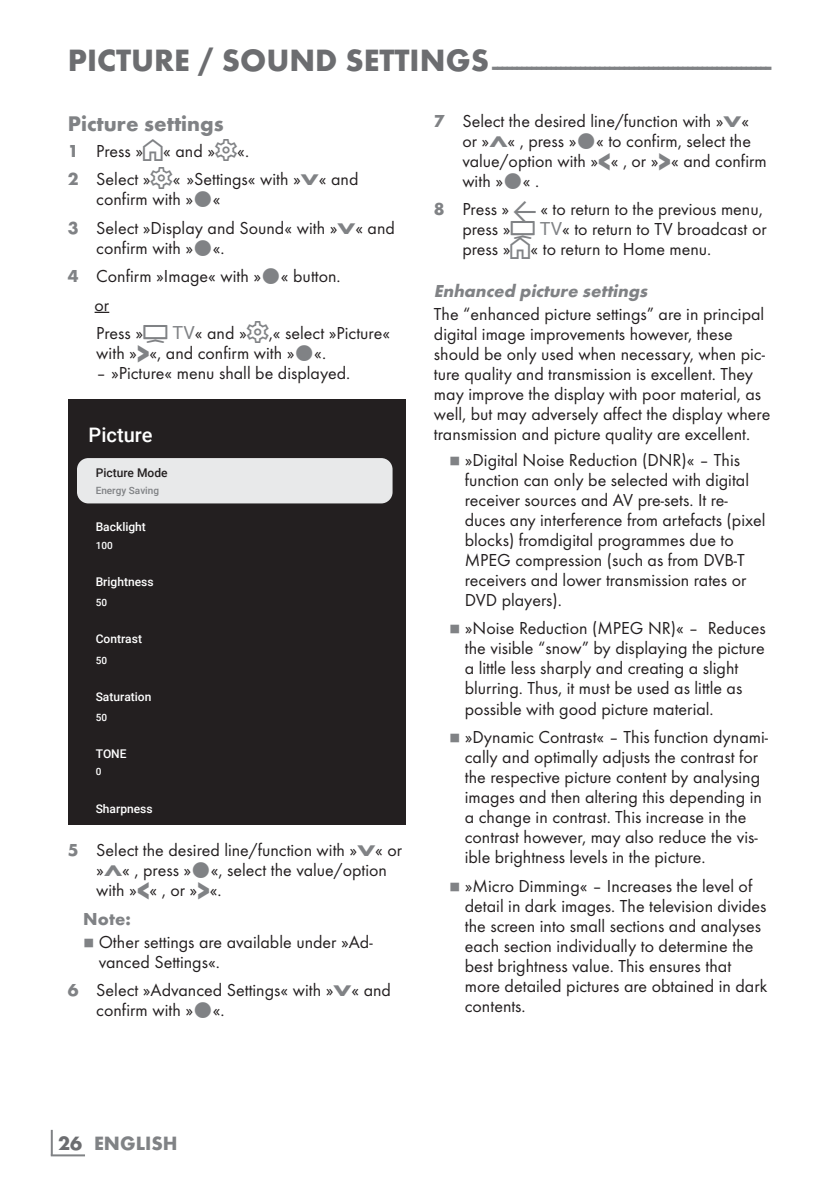
<style>
.page{position:relative;width:840px;height:1191px;background:#fff}
.page>*{position:absolute;margin:0;border:0;box-sizing:border-box;transform-origin:0 0}
.t1{font:700 24px "Futura TOT";color:#808285}
.t2{font:700 22px "Futura TOT";color:#808285}
.t3{font:700 20px "Futura TOT";color:#808285}
.t4{font:500 20px "Roboto";color:#fff}
.t5{font:18px/20px "Futura TOT Boo";color:#231f20}
.t6{font:italic 700 18px "Futura TOT";color:#808285}
.t7{font:700 18px "Futura TOT";color:#808285}
.t8{font:500 12px "Roboto";color:#fff}
.t9{font:500 12px "Roboto";color:#231f20}
.t10{font:500 10px "Roboto";color:#808285}
.t11{font:500 10px "Roboto";color:#fff}
.t12{font:8px "Grund Son Se";color:#808285}
.s1{font-size:32px;color:#6c6d70}
.s2{font-family:"Futura TOT";font-weight:700;color:#808285}
.s3{font-family:"Arcelik TS9 Android";font-size:24px;color:#808285}
.s4{font-family:"Futura TOT";font-weight:700;font-size:16px;color:#808285}
.s5{font-family:"Arcelik TS9 Android";font-size:32px;color:#808285}
.s6{font-family:"Roboto";color:#808285}
.s7{font-family:"Futura TOT";font-weight:700;font-size:27.2px;color:#808285}
.s8{color:#6c6d70}
</style>
<div class="page">
<hr style="left:51px;top:1129px;width:2px;height:26px;background:#808285">
<hr style="left:51px;top:1154px;width:34px;height:2px;background:#808285">
<svg style="left:94px;top:312px;width:15px;height:1px"></svg>
<div style="left:68px;top:399px;width:337px;height:425px;background:#231f20"></div>
<div style="left:77px;top:458px;width:315px;height:45px;background:#e8e9ea;border-radius:11px"></div>
<h1 class="t1" style="left:68px;top:51px;width:704px"><span class="s1">PICTURE / SOUND SETTINGS</span> ---------------------------------------------------------</h1>
<p class="t2" style="left:68px;top:110px;width:157px">Picture settings</p>
<p class="t5" style="left:68px;top:136px;width:292px;line-height:28.6px"><span class="s2">1</span> Press »<span class="s3">T</span>« and »<span class="s3">S</span>«.<br><span class="s2">2</span> Select »<span class="s3">S</span>« »Settings« with »<span class="s4">V</span>« and</p>
<p class="t5" style="left:68px;top:185px;width:328px;line-height:28.6px;text-indent:28px">confirm with » «<br><span class="s2">3</span> Select »Display and Sound« with »<span class="s4">V</span>« and</p>
<p class="t5" style="left:96px;top:237px;width:130px">confirm with » «.</p>
<p class="t5" style="left:68px;top:266px;width:274px"><span class="s2">4</span> Confirm »Image« with » « button.</p>
<p class="t5" style="left:94px;top:294px;width:16px">or</p>
<p class="t5" style="left:96px;top:323px;width:295px">Press »<span class="s5">H</span> <span class="s6">TV</span>« and »<span class="s3">S</span>,« select »Picture«</p>
<p class="t5" style="left:96px;top:343px;width:231px">with »<span class="s7">&gt;</span>«, and confirm with » «.</p>
<p class="t5" style="left:96px;top:363px;width:255px">– »Picture« menu shall be displayed.</p>
<p class="t5" style="left:462px;top:111px;width:306px;text-indent:-28px"><span class="s2">7</span> Select the desired line/function with »<span class="s4">V</span>« or »<span class="s4">Λ</span>« , press » « to confirm, select the value/option with »<span class="s7">&lt;</span>« , or »<span class="s7">&gt;</span>« and confirm with » « .</p>
<p class="t5" style="left:462px;top:199px;width:306px;text-indent:-28px"><span class="s2">8</span> Press » <span class="s3">a</span> « to return to the previous menu, press »<span class="s5">H</span> <span class="s6">TV</span>« to return to TV broadcast or press »<span class="s3">T</span>« to return to Home menu.</p>
<p class="t6" style="left:434px;top:280px;width:218px">Enhanced picture settings</p>
<p class="t5" style="left:434px;top:304px;width:337px">The “enhanced picture settings” are in principal digital image improvements however, these should be only used when necessary, when pic&shy;ture quality and transmission is excellent. They may improve the display with poor material, as well, but may adversely affect the display where transmission and picture quality are excellent.</p>
<p class="t12" style="left:449px;top:456px;width:13px">7</p>
<p class="t5" style="left:464px;top:450px;width:302px">»Digital Noise Reduction (DNR)« – This function can only be selected with digital receiver sources and AV pre-sets. It re&shy;duces any interference from artefacts (pixel blocks) fromdigital programmes due to MPEG compression (such as from DVB-T receivers and lower transmission rates or DVD players).</p>
<p class="t12" style="left:449px;top:625px;width:13px">7</p>
<p class="t5" style="left:464px;top:618px;width:302px">»Noise Reduction (MPEG NR)« – Reduces the visible “snow” by displaying the picture a little less sharply and creating a slight blurring. Thus, it must be used as little as possible with good picture material.</p>
<p class="t12" style="left:449px;top:733px;width:13px">7</p>
<p class="t5" style="left:464px;top:727px;width:304px">»Dynamic Contrast« – This function dynami&shy;cally and optimally adjusts the contrast for the respective picture content by analysing images and then altering this depending in a change in contrast. This increase in the contrast however, may also reduce the vis&shy;ible brightness levels in the picture.</p>
<p class="t12" style="left:449px;top:882px;width:13px">7</p>
<p class="t5" style="left:464px;top:875px;width:304px">»Micro Dimming« – Increases the level of detail in dark images. The television divides the screen into small sections and analyses each section individually to determine the best brightness value. This ensures that more detailed pictures are obtained in dark contents.</p>
<p class="t4" style="left:89px;top:421px;width:65px">Picture</p>
<p class="t9" style="left:96px;top:464px;width:73px">Picture Mode</p>
<p class="t10" style="left:96px;top:484px;width:65px">Energy Saving</p>
<p class="t8" style="left:96px;top:519px;width:52px">Backlight</p>
<p class="t11" style="left:96px;top:538px;width:19px">100</p>
<p class="t8" style="left:96px;top:573px;width:59px">Brightness</p>
<p class="t11" style="left:96px;top:596px;width:13px">50</p>
<p class="t8" style="left:96px;top:631px;width:48px">Contrast</p>
<p class="t11" style="left:96px;top:653px;width:13px">50</p>
<p class="t8" style="left:96px;top:688px;width:57px">Saturation</p>
<p class="t11" style="left:96px;top:710px;width:13px">50</p>
<p class="t8" style="left:96px;top:745px;width:32px">TONE</p>
<p class="t11" style="left:96px;top:765px;width:7px">0</p>
<p class="t8" style="left:96px;top:800px;width:58px">Sharpness</p>
<p class="t5" style="left:96px;top:840px;width:307px;text-indent:-28px"><span class="s2">5</span> Select the desired line/function with »<span class="s4">V</span>« or »<span class="s4">Λ</span>« , press » «, select the value/option with »<span class="s7">&lt;</span>« , or »<span class="s7">&gt;</span>«.</p>
<p class="t7" style="left:83px;top:907px;width:49px">Note:</p>
<p class="t12" style="left:83px;top:938px;width:13px">7</p>
<p class="t5" style="left:99px;top:931px;width:275px">Other settings are available under »Ad&shy;vanced Settings«.</p>
<p class="t5" style="left:96px;top:980px;width:296px;text-indent:-28px"><span class="s2">6</span> Select »Advanced Settings« with »<span class="s4">V</span>« and confirm with » «.</p>
<p class="t3" style="left:58px;top:1131px;width:121px"><span class="s8">26</span> ENGLISH</p>
</div>
